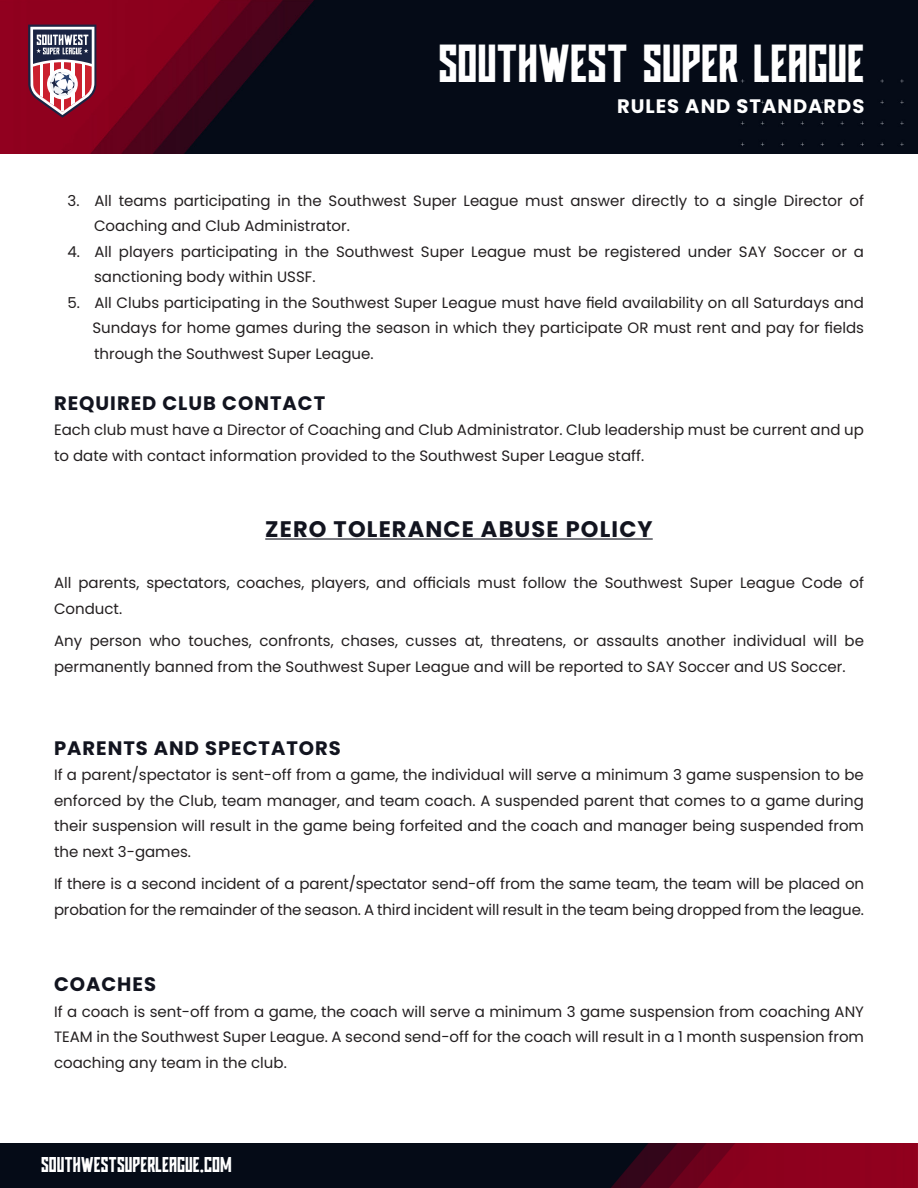
<style>
.page{position:relative;width:918px;height:1188px;background:#fff}
.page>*{position:absolute;margin:0;border:0;box-sizing:border-box;transform-origin:0 0}
.t1{font:37.35px "Sporten";color:#fff}
.t2{font:700 22.5px "Poppins";letter-spacing:.05em;color:#12141f}
.t3{font:700 19.5px "Poppins";letter-spacing:.05em;color:#12141f}
.t4{font:700 19.5px "Poppins";letter-spacing:.05em;color:#fff}
.t5{font:15px/25.5px "Poppins";color:#231f20}
.t6{font:15px "Sporten";color:#fff}
</style>
<div class="page">
<img style="left:0;top:0;width:918px;height:153px">
<svg style="left:28px;top:25px;width:68px;height:93px"></svg>
<img style="left:0;top:1143px;width:918px;height:45px">
<hr style="left:265px;top:538px;width:388px;height:2px;background:#12141f">
<p class="t1" style="left:438px;top:34px;width:428px">SOUTHWEST SUPER LEAGUE</p>
<p class="t4" style="left:617px;top:95px;width:249px">RULES AND STANDARDS</p>
<p class="t5" style="left:94px;top:188px;width:771px;text-indent:-27px">3. All teams participating in the Southwest Super League must answer directly to a single Director of<br>Coaching and Club Administrator.</p>
<p class="t5" style="left:94px;top:239px;width:772px;text-indent:-27px">4. All players participating in the Southwest Super League must be registered under SAY Soccer or a sanctioning body within USSF.</p>
<p class="t5" style="left:93px;top:290px;width:773px;text-align:justify;text-indent:-25px">5. All Clubs participating in the Southwest Super League must have field availability on all Saturdays and Sundays for home games during the season in which they participate OR must rent and pay for fields through the Southwest Super League.</p>
<p class="t3" style="left:54px;top:392px;width:273px">REQUIRED CLUB CONTACT</p>
<p class="t5" style="left:54px;top:417px;width:811px">Each club must have a Director of Coaching and Club Administrator. Club leadership must be current and up to date with contact information provided to the Southwest Super League staff.</p>
<p class="t2" style="left:265px;top:516px;width:389px">ZERO TOLERANCE ABUSE POLICY</p>
<p class="t5" style="left:54px;top:570px;width:811px">All parents, spectators, coaches, players, and officials must follow the Southwest Super League Code of<br>Conduct.</p>
<p class="t5" style="left:54px;top:628px;width:812px">Any person who touches, confronts, chases, cusses at, threatens, or assaults another individual will be permanently banned from the Southwest Super League and will be reported to SAY Soccer and US Soccer.</p>
<p class="t3" style="left:54px;top:737px;width:288px">PARENTS AND SPECTATORS</p>
<p class="t5" style="left:54px;top:762px;width:812px;text-align:justify">If a parent/spectator is sent-off from a game, the individual will serve a minimum 3 game suspension to be enforced by the Club, team manager, and team coach. A suspended parent that comes to a game during their suspension will result in the game being forfeited and the coach and manager being suspended from the next 3-games.</p>
<p class="t5" style="left:54px;top:871px;width:812px">If there is a second incident of a parent/spectator send-off from the same team, the team will be placed on probation for the remainder of the season. A third incident will result in the team being dropped from the league.</p>
<p class="t3" style="left:54px;top:973px;width:104px">COACHES</p>
<p class="t5" style="left:54px;top:999px;width:812px;text-align:justify">If a coach is sent-off from a game, the coach will serve a minimum 3 game suspension from coaching ANY TEAM in the Southwest Super League. A second send-off for the coach will result in a 1 month suspension from coaching any team in the club.</p>
<p class="t6" style="left:41px;top:1153px;width:192px">SOUTHWESTSUPERLEAGUE.COM</p>
</div>
